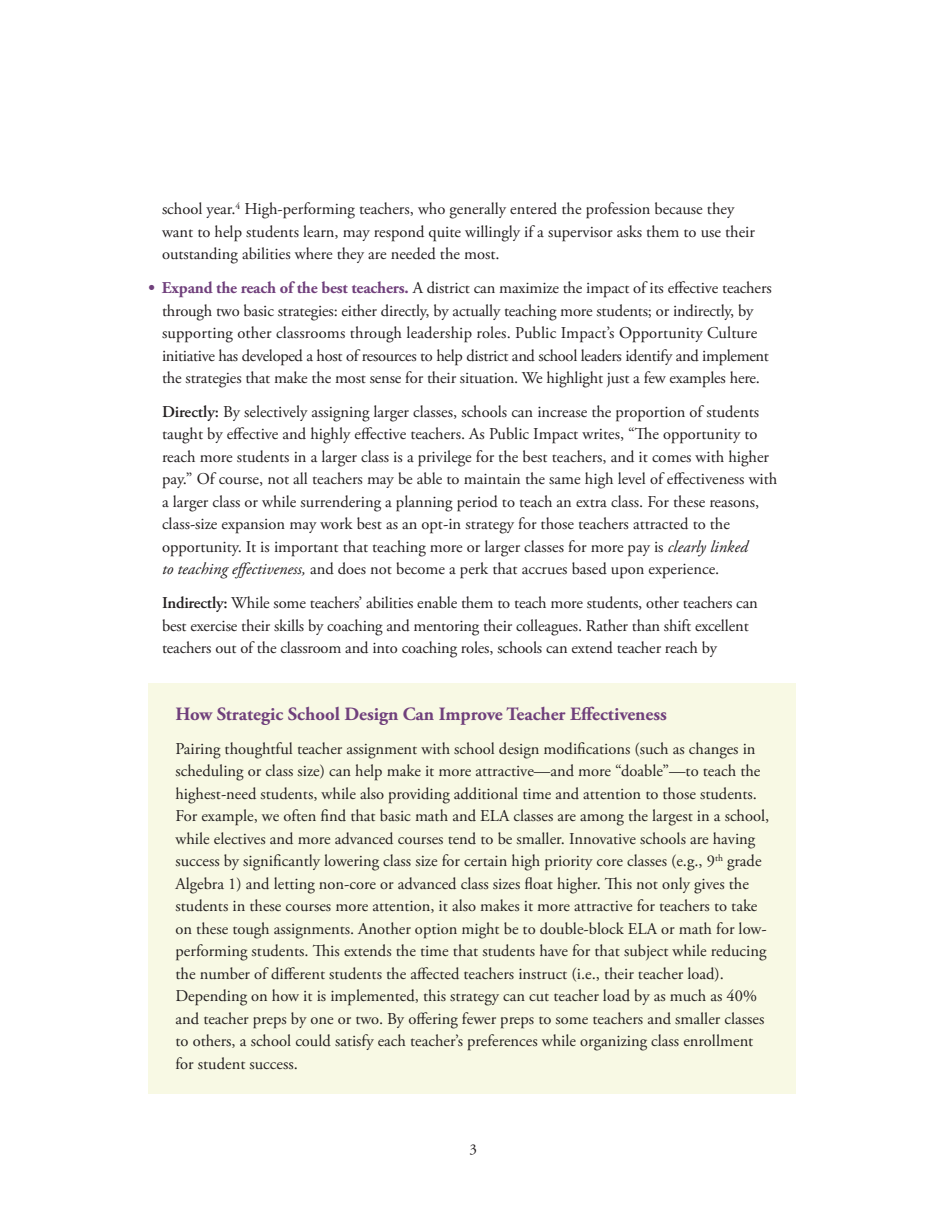
<style>
.page{position:relative;width:945px;height:1215px;background:#fff}
.page>*{position:absolute;margin:0;border:0;box-sizing:border-box;transform-origin:0 0}
.Body_Copy{font:700 18.75px "Adobe Garamond Pro";color:#70407c}
.Body_Copy-2{font:16.5px/22.5px "Adobe Garamond Pro";color:#231f20}
.hanging_bullet_2nd_p{font:16.5px/22.5px "Adobe Garamond Pro";color:#231f20}
.hanging_bullets_and{font:16.5px/22.5px "Adobe Garamond Pro";letter-spacing:-.01em;color:#231f20}
.t1{font:15px "Adobe Garamond Pro";color:#231f20}
.s1{font-weight:700;color:#70407c}
.s2{font-weight:600}
.s3{font-style:italic}
</style>
<div class="page">
<div style="left:148px;top:683px;width:648px;height:411px;background:#f8f9e4"></div>
<p class="hanging_bullet_2nd_p" style="left:162px;top:199px;width:594px">school year.<sup>4</sup> High-performing teachers, who generally entered the profession because they want to help students learn, may respond quite willingly if a supervisor asks them to use their outstanding abilities where they are needed the most.</p>
<p class="hanging_bullets_and" style="left:162px;top:277px;width:611px;text-indent:-14px"><span class="s1">• Expand the reach of the best teachers.</span> A district can maximize the impact of its effective teachers through two basic strategies: either directly, by actually teaching more students; or indirectly, by supporting other classrooms through leadership roles. Public Impact’s Opportunity Culture initiative has developed a host of resources to help district and school leaders identify and implement the strategies that make the most sense for their situation. We highlight just a few examples here.</p>
<p class="hanging_bullet_2nd_p" style="left:162px;top:401px;width:617px"><span class="s2">Directly:</span> By selectively assigning larger classes, schools can increase the proportion of students taught by effective and highly effective teachers. As Public Impact writes, “The opportunity to reach more students in a larger class is a privilege for the best teachers, and it comes with higher pay.” Of course, not all teachers may be able to maintain the same high level of effectiveness with a larger class or while surrendering a planning period to teach an extra class. For these reasons, class-size expansion may work best as an opt-in strategy for those teachers attracted to the opportunity. It is important that teaching more or larger classes for more pay is <span class="s3">clearly linked<br>to teaching effectiveness,</span> and does not become a perk that accrues based upon experience.</p>
<p class="hanging_bullet_2nd_p" style="left:162px;top:592px;width:597px"><span class="s2">Indirectly:</span> While some teachers’ abilities enable them to teach more students, other teachers can best exercise their skills by coaching and mentoring their colleagues. Rather than shift excellent teachers out of the classroom and into coaching roles, schools can extend teacher reach by</p>
<p class="Body_Copy" style="left:176px;top:703px;width:493px">How Strategic School Design Can Improve Teacher Effectiveness</p>
<p class="Body_Copy-2" style="left:176px;top:738px;width:595px">Pairing thoughtful teacher assignment with school design modifications (such as changes in scheduling or class size) can help make it more attractive—and more “doable”—to teach the highest-need students, while also providing additional time and attention to those students.<br>For example, we often find that basic math and ELA classes are among the largest in a school, while electives and more advanced courses tend to be smaller. Innovative schools are having success by significantly lowering class size for certain high priority core classes (e.g., 9<sup>th</sup> grade Algebra 1) and letting non-core or advanced class sizes float higher. This not only gives the students in these courses more attention, it also makes it more attractive for teachers to take on these tough assignments. Another option might be to double-block ELA or math for low&shy;performing students. This extends the time that students have for that subject while reducing the number of different students the affected teachers instruct (i.e., their teacher load).<br>Depending on how it is implemented, this strategy can cut teacher load by as much as 40% and teacher preps by one or two. By offering fewer preps to some teachers and smaller classes to others, a school could satisfy each teacher’s preferences while organizing class enrollment for student success.</p>
<p class="t1" style="left:469px;top:1140px;width:9px">3</p>
</div>
